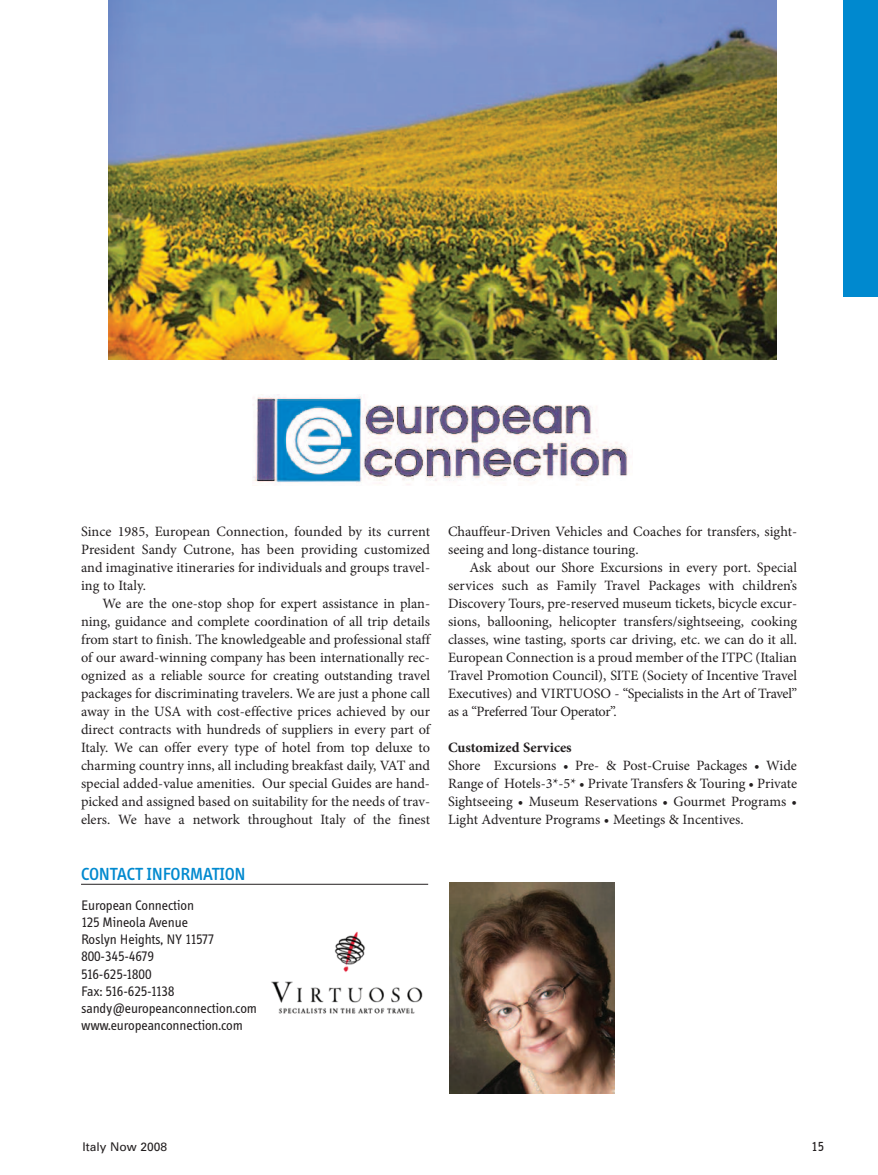
<style>
.page{position:relative;width:878px;height:1175px;background:#fff}
.page>*{position:absolute;margin:0;border:0;box-sizing:border-box;transform-origin:0 0}
.t1{font:500 18px "Info";color:#0089cf}
.t2{font:14.25px/18px "Minion Pro";letter-spacing:-.005em;color:#231f20;text-align:justify}
.t3{font:14.25px/17.1px "Info";color:#231f20}
.t4{font:700 14.25px "Minion Pro";color:#231f20}
.t5{font:13.5px "Info";color:#231f20}
.t6{font:12px "Univers";color:#231f20}
</style>
<div class="page">
<div style="left:843px;top:0;width:35px;height:297px;background:#0089cf"></div>
<img style="left:450px;top:882px;width:165px;height:211px">
<hr style="left:81px;top:884px;width:347px;height:1px;background:#231f20">
<img style="left:253px;top:394px;width:375px;height:91px">
<img style="left:108px;top:0;width:668px;height:360px">
<img style="left:271px;top:931px;width:152px;height:83px">
<p class="t2" style="left:81px;top:524px;width:350px">Since 1985, European Connection, founded by its current President Sandy Cutrone, has been providing customized and imaginative itineraries for individuals and groups travel&shy;ing to Italy.</p>
<p class="t2" style="left:81px;top:596px;width:350px;text-indent:22px">We are the one-stop shop for expert assistance in plan&shy;ning, guidance and complete coordination of all trip details from start to finish. The knowledgeable and professional staff of our award-winning company has been internationally rec&shy;ognized as a reliable source for creating outstanding travel packages for discriminating travelers. We are just a phone call away in the USA with cost-effective prices achieved by our direct contracts with hundreds of suppliers in every part of Italy. We can offer every type of hotel from top deluxe to charming country inns, all including breakfast daily, VAT and special added-value amenities. Our special Guides are hand&shy;picked and assigned based on suitability for the needs of trav&shy;elers. We have a network throughout Italy of the finest</p>
<p class="t1" style="left:81px;top:866px;width:166px">CONTACT INFORMATION</p>
<p class="t3" style="left:81px;top:898px;width:177px">European Connection<br>125 Mineola Avenue<br>Roslyn Heights, NY 11577<br>800-345-4679<br>516-625-1800<br>Fax: 516-625-1138 sandy@europeanconnection.com www.europeanconnection.com</p>
<p class="t2" style="left:448px;top:524px;width:350px">Chauffeur-Driven Vehicles and Coaches for transfers, sight&shy;seeing and long-distance touring.</p>
<p class="t2" style="left:448px;top:560px;width:350px;text-indent:22px">Ask about our Shore Excursions in every port. Special services such as Family Travel Packages with children’s Discovery Tours, pre-reserved museum tickets, bicycle excur&shy;sions, ballooning, helicopter transfers/sightseeing, cooking classes, wine tasting, sports car driving, etc. we can do it all.<br>European Connection is a proud member of the ITPC (Italian Travel Promotion Council), SITE (Society of Incentive Travel Executives) and VIRTUOSO - “Specialists in the Art of Travel” as a “Preferred Tour Operator”.</p>
<p class="t4" style="left:448px;top:742px;width:125px">Customized Services</p>
<p class="t2" style="left:448px;top:758px;width:350px">Shore Excursions • Pre- &amp; Post-Cruise Packages • Wide Range of Hotels-3*-5* • Private Transfers &amp; Touring • Private Sightseeing • Museum Reservations • Gourmet Programs • Light Adventure Programs • Meetings &amp; Incentives.</p>
<p class="t6" style="left:82px;top:1142px;width:86px">Italy Now 2008</p>
<p class="t5" style="left:811px;top:1141px;width:14px">15</p>
</div>
